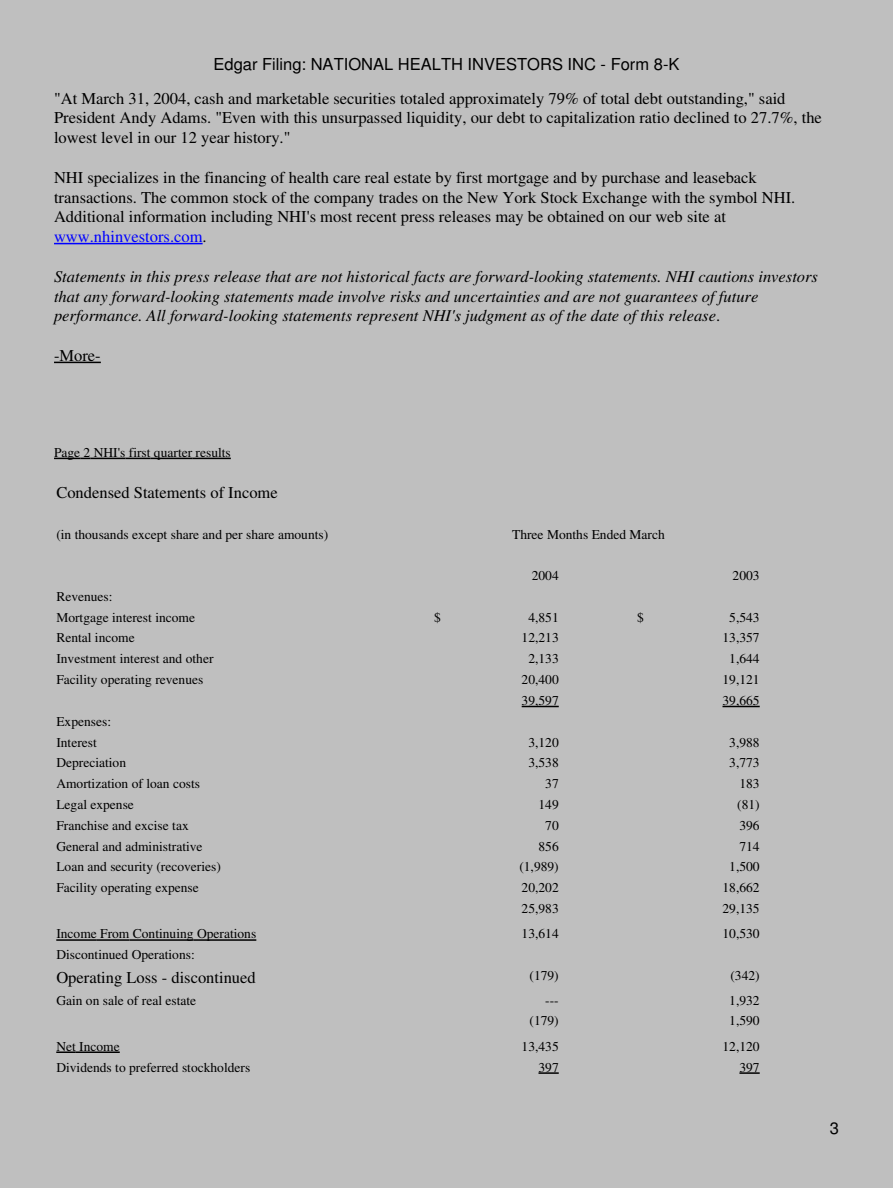
<style>
.page{position:relative;width:893px;height:1188px;background:#fff}
.page>*{position:absolute;margin:0;border:0;box-sizing:border-box;transform-origin:0 0}
.t1{font:16.5px/19.8px "Times";color:#000}
.t2{font:italic 16.5px/19.8px "Times";color:#000}
.t3{font:16.5px "Helvetica";color:#000}
.t4{font:13.5px/20.9px "Times";color:#000}
.s1{color:#00f}
.s2{font-style:normal}
</style>
<div class="page">
<div style="left:0;top:0;width:892px;height:1188px;background:#bfbfbf"></div>
<hr style="left:54px;top:243px;width:148px;height:1px;background:#00f">
<hr style="left:54px;top:362px;width:47px;height:1px;background:#000">
<svg style="left:54px;top:458px;width:36px;height:1px"></svg>
<hr style="left:90px;top:458px;width:35px;height:1px;background:#000">
<svg style="left:125px;top:458px;width:26px;height:1px"></svg>
<hr style="left:151px;top:458px;width:41px;height:1px;background:#000">
<hr style="left:192px;top:458px;width:39px;height:1px;background:#000">
<hr style="left:521px;top:706px;width:37px;height:1px;background:#000">
<hr style="left:722px;top:706px;width:37px;height:1px;background:#000">
<hr style="left:56px;top:939px;width:41px;height:2px;background:#000">
<hr style="left:97px;top:939px;width:32px;height:2px;background:#000">
<hr style="left:129px;top:939px;width:65px;height:2px;background:#000">
<hr style="left:194px;top:939px;width:62px;height:2px;background:#000">
<svg style="left:56px;top:1052px;width:20px;height:1px"></svg>
<hr style="left:76px;top:1052px;width:44px;height:1px;background:#000">
<hr style="left:538px;top:1072px;width:20px;height:2px;background:#000">
<hr style="left:739px;top:1072px;width:20px;height:2px;background:#000">
<p class="t3" style="left:213px;top:58px;width:467px">Edgar Filing: NATIONAL HEALTH INVESTORS INC - Form 8-K</p>
<p class="t1" style="left:54px;top:90px;width:769px">"At March 31, 2004, cash and marketable securities totaled approximately 79% of total debt outstanding," said<br>President Andy Adams. "Even with this unsurpassed liquidity, our debt to capitalization ratio declined to 27.7%, the lowest level in our 12 year history."</p>
<p class="t1" style="left:54px;top:169px;width:743px">NHI specializes in the financing of health care real estate by first mortgage and by purchase and leaseback transactions. The common stock of the company trades on the New York Stock Exchange with the symbol NHI.<br>Additional information including NHI's most recent press releases may be obtained on our web site at <span class="s1">www.nhinvestors.com</span>.</p>
<p class="t2" style="left:54px;top:268px;width:765px">Statements in this press release that are not historical facts are forward-looking statements. NHI cautions investors that any forward-looking statements made involve risks and uncertainties and are not guarantees of future performance. All forward-looking statements represent NHI's judgment as of the date of this release<span class="s2">.</span></p>
<p class="t1" style="left:54px;top:347px;width:48px">-More-</p>
<p class="t4" style="left:54px;top:443px;width:178px">Page 2 NHI's first quarter results</p>
<p class="t1" style="left:56px;top:484px;width:223px">Condensed Statements of Income</p>
<p class="t4" style="left:56px;top:526px;width:273px">(in thousands except share and per share amounts)</p>
<p class="t4" style="left:512px;top:526px;width:154px">Three Months Ended March</p>
<p class="t4" style="left:531px;top:566px;width:28px">2004</p>
<p class="t4" style="left:732px;top:566px;width:28px">2003</p>
<p class="t4" style="left:56px;top:587px;width:140px">Revenues:<br>Mortgage interest income</p>
<p class="t4" style="left:434px;top:608px;width:8px">$</p>
<p class="t4" style="left:528px;top:608px;width:32px">4,851</p>
<p class="t4" style="left:637px;top:608px;width:8px">$</p>
<p class="t4" style="left:729px;top:608px;width:32px">5,543</p>
<p class="t4" style="left:56px;top:629px;width:80px">Rental income</p>
<p class="t4" style="left:521px;top:629px;width:39px">12,213</p>
<p class="t4" style="left:722px;top:629px;width:39px">13,357</p>
<p class="t4" style="left:56px;top:650px;width:159px">Investment interest and other</p>
<p class="t4" style="left:528px;top:650px;width:32px">2,133</p>
<p class="t4" style="left:729px;top:650px;width:32px">1,644</p>
<p class="t4" style="left:56px;top:671px;width:148px">Facility operating revenues</p>
<p class="t4" style="left:521px;top:671px;width:39px">20,400</p>
<p class="t4" style="left:722px;top:671px;width:39px">19,121</p>
<p class="t4" style="left:521px;top:691px;width:39px">39,597</p>
<p class="t4" style="left:722px;top:691px;width:39px">39,665</p>
<p class="t4" style="left:56px;top:712px;width:56px">Expenses:<br>Interest</p>
<p class="t4" style="left:528px;top:733px;width:32px">3,120</p>
<p class="t4" style="left:729px;top:733px;width:32px">3,988</p>
<p class="t4" style="left:56px;top:754px;width:71px">Depreciation</p>
<p class="t4" style="left:528px;top:754px;width:32px">3,538</p>
<p class="t4" style="left:729px;top:754px;width:32px">3,773</p>
<p class="t4" style="left:56px;top:775px;width:145px">Amortization of loan costs</p>
<p class="t4" style="left:545px;top:775px;width:15px">37</p>
<p class="t4" style="left:739px;top:775px;width:22px">183</p>
<p class="t4" style="left:56px;top:795px;width:79px">Legal expense</p>
<p class="t4" style="left:538px;top:795px;width:22px">149</p>
<p class="t4" style="left:737px;top:795px;width:24px">(81)</p>
<p class="t4" style="left:56px;top:816px;width:134px">Franchise and excise tax</p>
<p class="t4" style="left:545px;top:816px;width:15px">70</p>
<p class="t4" style="left:739px;top:816px;width:22px">396</p>
<p class="t4" style="left:56px;top:837px;width:148px">General and administrative</p>
<p class="t4" style="left:538px;top:837px;width:22px">856</p>
<p class="t4" style="left:739px;top:837px;width:22px">714</p>
<p class="t4" style="left:56px;top:858px;width:166px">Loan and security (recoveries)</p>
<p class="t4" style="left:519px;top:858px;width:41px">(1,989)</p>
<p class="t4" style="left:729px;top:858px;width:32px">1,500</p>
<p class="t4" style="left:56px;top:879px;width:144px">Facility operating expense</p>
<p class="t4" style="left:521px;top:879px;width:39px">20,202</p>
<p class="t4" style="left:722px;top:879px;width:39px">18,662</p>
<p class="t4" style="left:521px;top:899px;width:39px">25,983</p>
<p class="t4" style="left:722px;top:899px;width:39px">29,135</p>
<p class="t4" style="left:56px;top:925px;width:201px">Income From Continuing Operations</p>
<p class="t4" style="left:521px;top:925px;width:39px">13,614</p>
<p class="t4" style="left:722px;top:925px;width:39px">10,530</p>
<p class="t4" style="left:56px;top:946px;width:140px">Discontinued Operations:</p>
<p class="t1" style="left:56px;top:969px;width:201px">Operating Loss - discontinued</p>
<p class="t4" style="left:529px;top:967px;width:31px">(179)</p>
<p class="t4" style="left:730px;top:967px;width:31px">(342)</p>
<p class="t4" style="left:56px;top:991px;width:141px">Gain on sale of real estate</p>
<p class="t4" style="left:545px;top:991px;width:15px">---</p>
<p class="t4" style="left:729px;top:991px;width:32px">1,932</p>
<p class="t4" style="left:529px;top:1012px;width:31px">(179)</p>
<p class="t4" style="left:729px;top:1012px;width:32px">1,590</p>
<p class="t4" style="left:56px;top:1037px;width:65px">Net Income</p>
<p class="t4" style="left:521px;top:1037px;width:39px">13,435</p>
<p class="t4" style="left:722px;top:1037px;width:39px">12,120</p>
<p class="t4" style="left:56px;top:1058px;width:195px">Dividends to preferred stockholders</p>
<p class="t4" style="left:538px;top:1058px;width:22px">397</p>
<p class="t4" style="left:739px;top:1058px;width:22px">397</p>
<p class="t3" style="left:829px;top:1122px;width:11px">3</p>
</div>
